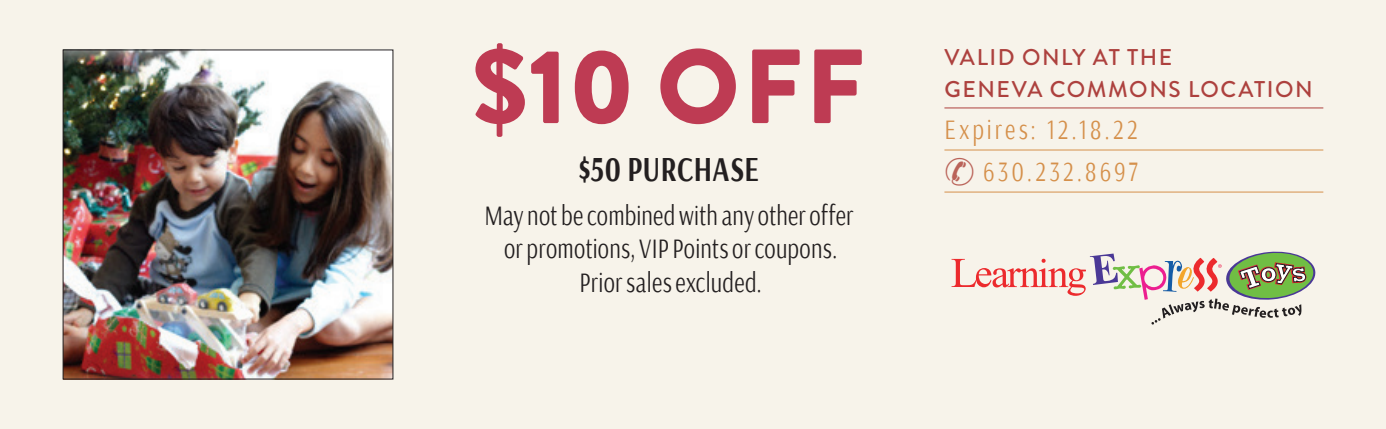
<style>
.page{position:relative;width:1386px;height:429px;background:#fff}
.page>*{position:absolute;margin:0;border:0;box-sizing:border-box;transform-origin:0 0}
.t1{font:900 105px "Brandon Grotesque";color:#be3b53}
.t2{font:700 35px "Matsuko";letter-spacing:.015em;color:#231f20}
.t3{font:28px/33.6px "Matsuko";letter-spacing:.01em;color:#231f20;text-align:center}
.t4{font:28px/42px "Matsuko";letter-spacing:.11em;color:#d5904b}
.t5{font:500 22.75px/31.5px "Brandon Grotesque";letter-spacing:.065em;color:#ad413e}
.s1{color:#ba6359}
</style>
<div class="page">
<div style="left:0;top:0;width:1386px;height:428px;background:#f7f3ea"></div>
<hr style="left:944px;top:107px;width:379px;height:1px;background:#ad413e">
<hr style="left:944px;top:149px;width:379px;height:1px;background:#d5904b">
<hr style="left:944px;top:191px;width:379px;height:1px;background:#d5904b">
<svg style="left:952px;top:251px;width:363px;height:73px"></svg>
<img style="left:65px;top:51px;width:326px;height:326px">
<div style="left:63px;top:49px;width:330px;height:330px;border:1px solid #231f20"></div>
<h1 class="t1" style="left:472px;top:12px;width:394px">$10 OFF</h1>
<p class="t2" style="left:579px;top:147px;width:182px">$50 PURCHASE</p>
<p class="t3" style="left:484px;top:198px;width:371px">May not be combined with any other offer or promotions, VIP Points or coupons.<br>Prior sales excluded.</p>
<p class="t5" style="left:944px;top:42px;width:370px">VALID ONLY AT THE<br>GENEVA COMMONS LOCATION</p>
<p class="t4" style="left:944px;top:108px;width:195px">Expires: 12.18.22 <span class="s1">✆</span> 630.232.8697</p>
</div>
